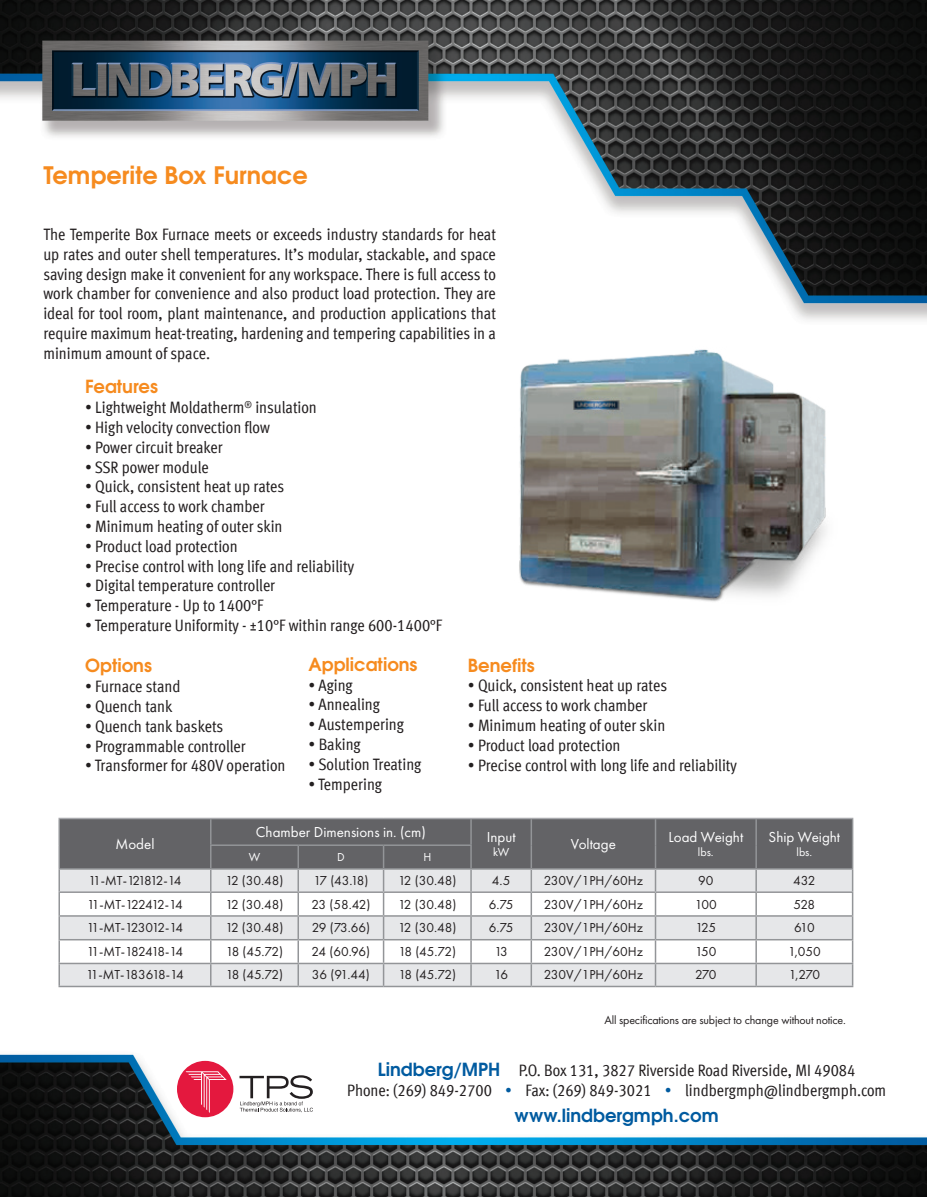
<style>
.page{position:relative;width:927px;height:1197px;background:#fff}
.page>*{position:absolute;margin:0;border:0;box-sizing:border-box;transform-origin:0 0}
.t1{font:700 24px "Te X Gyre Adventor";color:#f68b1f}
.t2{font:700 18px "Te X Gyre Adventor";color:#f68b1f}
.t3{font:700 18px "Te X Gyre Adventor";color:#015ba0}
.t4{font:16.5px/19.8px "Meta Cond Book LF";color:#231f20;text-align:justify}
.t5{font:15px "Futura PT";color:#fff}
.t6{font:13.5px "Futura PT";letter-spacing:-.035em;color:#231f20}
.t7{font:13.5px "Futura PT";color:#231f20}
.t8{font:13.5px "Futura PT";letter-spacing:-.115em;color:#231f20}
.t9{font:13.5px "Futura PT";letter-spacing:-.145em;color:#231f20}
.t10{font:13.5px "Futura PT";letter-spacing:-.11em;color:#231f20}
.t11{font:13.5px "Futura PT";letter-spacing:-.12em;color:#231f20}
.captions{font:12px "Futura PT";letter-spacing:-.015em;color:#231f20}
.t12{font:12px "Futura PT";color:#fff}
.s1{font-family:"Te X Gyre Adventor";font-weight:700;font-size:18px;color:#015ba0}
.s2{color:#015ba0}
</style>
<div class="page">
<img style="left:0;top:0;width:927px;height:1197px">
<div style="left:177px;top:1061px;width:56px;height:56px;background:#e4183e;border-radius:50%"></div>
<svg style="left:186px;top:1071px;width:41px;height:42px"></svg>
<svg style="left:240px;top:1075px;width:73px;height:37px"></svg>
<img style="left:496px;top:337px;width:350px;height:278px">
<hr style="left:58px;top:818px;width:153px;height:1px;background:#a8a9ad">
<hr style="left:58px;top:819px;width:2px;height:26px;background:#939598">
<hr style="left:58px;top:845px;width:2px;height:23px;background:#939598">
<hr style="left:58px;top:868px;width:153px;height:2px;background:#939598">
<hr style="left:58px;top:870px;width:2px;height:21px;background:#939598">
<hr style="left:58px;top:891px;width:153px;height:2px;background:#939598">
<hr style="left:58px;top:893px;width:2px;height:22px;background:#939598">
<hr style="left:58px;top:915px;width:153px;height:2px;background:#939598">
<hr style="left:58px;top:917px;width:2px;height:22px;background:#939598">
<hr style="left:58px;top:939px;width:153px;height:1px;background:#939598">
<hr style="left:58px;top:940px;width:2px;height:23px;background:#939598">
<hr style="left:58px;top:963px;width:153px;height:1px;background:#939598">
<hr style="left:58px;top:964px;width:2px;height:22px;background:#939598">
<svg style="left:59px;top:818px;width:794px;height:168px"></svg>
<hr style="left:58px;top:986px;width:153px;height:1px;background:#939598">
<hr style="left:211px;top:986px;width:87px;height:1px;background:#939598">
<hr style="left:298px;top:986px;width:86px;height:1px;background:#939598">
<hr style="left:384px;top:986px;width:87px;height:1px;background:#939598">
<hr style="left:471px;top:986px;width:60px;height:1px;background:#939598">
<hr style="left:531px;top:986px;width:125px;height:1px;background:#939598">
<hr style="left:656px;top:986px;width:100px;height:1px;background:#939598">
<hr style="left:756px;top:986px;width:97px;height:1px;background:#939598">
<p class="t1" style="left:43px;top:154px;width:266px">Temperite Box Furnace</p>
<p class="t4" style="left:43px;top:224px;width:454px">The Temperite Box Furnace meets or exceeds industry standards for heat up rates and outer shell temperatures. It’s modular, stackable, and space saving design make it convenient for any workspace. There is full access to work chamber for convenience and also product load protection. They are ideal for tool room, plant maintenance, and production applications that require maximum heat-treating, hardening and tempering capabilities in a minimum amount of space.</p>
<p class="t2" style="left:85px;top:371px;width:74px">Features</p>
<p class="t4" style="left:85px;top:397px;width:233px">• Lightweight Moldatherm<sup>®</sup> insulation</p>
<p class="t4" style="left:85px;top:417px;width:187px">• High velocity convection flow</p>
<p class="t4" style="left:85px;top:437px;width:139px">• Power circuit breaker</p>
<p class="t4" style="left:85px;top:457px;width:125px">• SSR power module</p>
<p class="t4" style="left:85px;top:477px;width:201px">• Quick, consistent heat up rates</p>
<p class="t4" style="left:85px;top:496px;width:181px">• Full access to work chamber</p>
<p class="t4" style="left:85px;top:516px;width:199px">• Minimum heating of outer skin</p>
<p class="t4" style="left:85px;top:536px;width:154px">• Product load protection</p>
<p class="t4" style="left:85px;top:556px;width:271px">• Precise control with long life and reliability</p>
<p class="t4" style="left:85px;top:576px;width:192px">• Digital temperature controller</p>
<p class="t4" style="left:85px;top:595px;width:180px">• Temperature - Up to 1400°F</p>
<p class="t4" style="left:85px;top:615px;width:359px">• Temperature Uniformity - ±10°F within range 600-1400°F</p>
<p class="t2" style="left:85px;top:650px;width:68px">Options</p>
<p class="t4" style="left:85px;top:676px;width:97px">• Furnace stand</p>
<p class="t4" style="left:85px;top:696px;width:89px">• Quench tank</p>
<p class="t4" style="left:85px;top:716px;width:140px">• Quench tank baskets</p>
<p class="t4" style="left:85px;top:736px;width:162px">• Programmable controller</p>
<p class="t4" style="left:85px;top:756px;width:202px">• Transformer for 480V operation</p>
<p class="t2" style="left:308px;top:649px;width:111px">Applications</p>
<p class="t4" style="left:308px;top:675px;width:46px">• Aging</p>
<p class="t4" style="left:308px;top:695px;width:73px">• Annealing</p>
<p class="t4" style="left:308px;top:715px;width:97px">• Austempering</p>
<p class="t4" style="left:308px;top:734px;width:54px">• Baking</p>
<p class="t4" style="left:308px;top:754px;width:114px">• Solution Treating</p>
<p class="t4" style="left:308px;top:774px;width:75px">• Tempering</p>
<p class="t2" style="left:468px;top:649px;width:68px">Benefits</p>
<p class="t4" style="left:468px;top:676px;width:201px">• Quick, consistent heat up rates</p>
<p class="t4" style="left:468px;top:696px;width:181px">• Full access to work chamber</p>
<p class="t4" style="left:468px;top:715px;width:199px">• Minimum heating of outer skin</p>
<p class="t4" style="left:468px;top:735px;width:154px">• Product load protection</p>
<p class="t4" style="left:468px;top:755px;width:271px">• Precise control with long life and reliability</p>
<p class="t5" style="left:116px;top:835px;width:41px">Model</p>
<p class="t5" style="left:256px;top:823px;width:171px">Chamber Dimensions in. (cm)</p>
<p class="t5" style="left:487px;top:828px;width:30px">Input</p>
<p class="t12" style="left:493px;top:845px;width:18px">kW</p>
<p class="t5" style="left:571px;top:835px;width:47px">Voltage</p>
<p class="t12" style="left:249px;top:850px;width:13px">W</p>
<p class="t12" style="left:337px;top:850px;width:9px">D</p>
<p class="t12" style="left:423px;top:850px;width:9px">H</p>
<p class="t5" style="left:668px;top:828px;width:76px">Load Weight</p>
<p class="t12" style="left:698px;top:845px;width:17px">lbs.</p>
<p class="t5" style="left:769px;top:828px;width:73px">Ship Weight</p>
<p class="t12" style="left:797px;top:845px;width:17px">lbs.</p>
<p class="t9" style="left:89px;top:873px;width:94px">11-MT-121812-14</p>
<p class="t6" style="left:225px;top:873px;width:60px">12 (30.48)</p>
<p class="t6" style="left:313px;top:873px;width:57px">17 (43.18)</p>
<p class="t6" style="left:398px;top:873px;width:60px">12 (30.48)</p>
<p class="t6" style="left:492px;top:873px;width:20px">4.5</p>
<p class="t7" style="left:544px;top:873px;width:101px">230V/1PH/60Hz</p>
<p class="t6" style="left:698px;top:873px;width:17px">90</p>
<p class="t6" style="left:793px;top:873px;width:24px">432</p>
<p class="t8" style="left:87px;top:896px;width:97px">11-MT-122412-14</p>
<p class="t6" style="left:225px;top:896px;width:60px">12 (30.48)</p>
<p class="t6" style="left:311px;top:896px;width:60px">23 (58.42)</p>
<p class="t6" style="left:398px;top:896px;width:60px">12 (30.48)</p>
<p class="t6" style="left:489px;top:896px;width:26px">6.75</p>
<p class="t7" style="left:544px;top:896px;width:101px">230V/1PH/60Hz</p>
<p class="t6" style="left:695px;top:896px;width:24px">100</p>
<p class="t6" style="left:793px;top:896px;width:23px">528</p>
<p class="t8" style="left:87px;top:920px;width:98px">11-MT-123012-14</p>
<p class="t6" style="left:225px;top:920px;width:60px">12 (30.48)</p>
<p class="t6" style="left:312px;top:920px;width:60px">29 (73.66)</p>
<p class="t6" style="left:398px;top:920px;width:60px">12 (30.48)</p>
<p class="t6" style="left:489px;top:920px;width:26px">6.75</p>
<p class="t7" style="left:544px;top:920px;width:101px">230V/1PH/60Hz</p>
<p class="t6" style="left:696px;top:920px;width:22px">125</p>
<p class="t6" style="left:794px;top:920px;width:22px">610</p>
<p class="t10" style="left:87px;top:944px;width:98px">11-MT-182418-14</p>
<p class="t6" style="left:226px;top:944px;width:59px">18 (45.72)</p>
<p class="t6" style="left:312px;top:944px;width:60px">24 (60.96)</p>
<p class="t6" style="left:399px;top:944px;width:59px">18 (45.72)</p>
<p class="t6" style="left:494px;top:944px;width:15px">13</p>
<p class="t7" style="left:544px;top:944px;width:101px">230V/1PH/60Hz</p>
<p class="t6" style="left:695px;top:944px;width:23px">150</p>
<p class="t6" style="left:788px;top:944px;width:34px">1,050</p>
<p class="t11" style="left:86px;top:967px;width:99px">11-MT-183618-14</p>
<p class="t6" style="left:226px;top:967px;width:59px">18 (45.72)</p>
<p class="t6" style="left:312px;top:967px;width:59px">36 (91.44)</p>
<p class="t6" style="left:399px;top:967px;width:59px">18 (45.72)</p>
<p class="t6" style="left:494px;top:967px;width:15px">16</p>
<p class="t7" style="left:544px;top:967px;width:101px">230V/1PH/60Hz</p>
<p class="t6" style="left:695px;top:967px;width:23px">270</p>
<p class="t6" style="left:789px;top:967px;width:33px">1,270</p>
<p class="captions" style="left:604px;top:1013px;width:243px">All specifications are subject to change without notice.</p>
<p class="t4" style="left:378px;top:1061px;width:479px"><span class="s1">Lindberg/MPH</span> P.O. Box 131, 3827 Riverside Road Riverside, MI 49084</p>
<p class="t4" style="left:347px;top:1080px;width:541px">Phone: (269) 849-2700 <span class="s2">•</span> Fax: (269) 849-3021 <span class="s2">•</span> lindbergmph@lindbergmph.com</p>
<p class="t3" style="left:515px;top:1100px;width:206px">www.lindbergmph.com</p>
</div>
